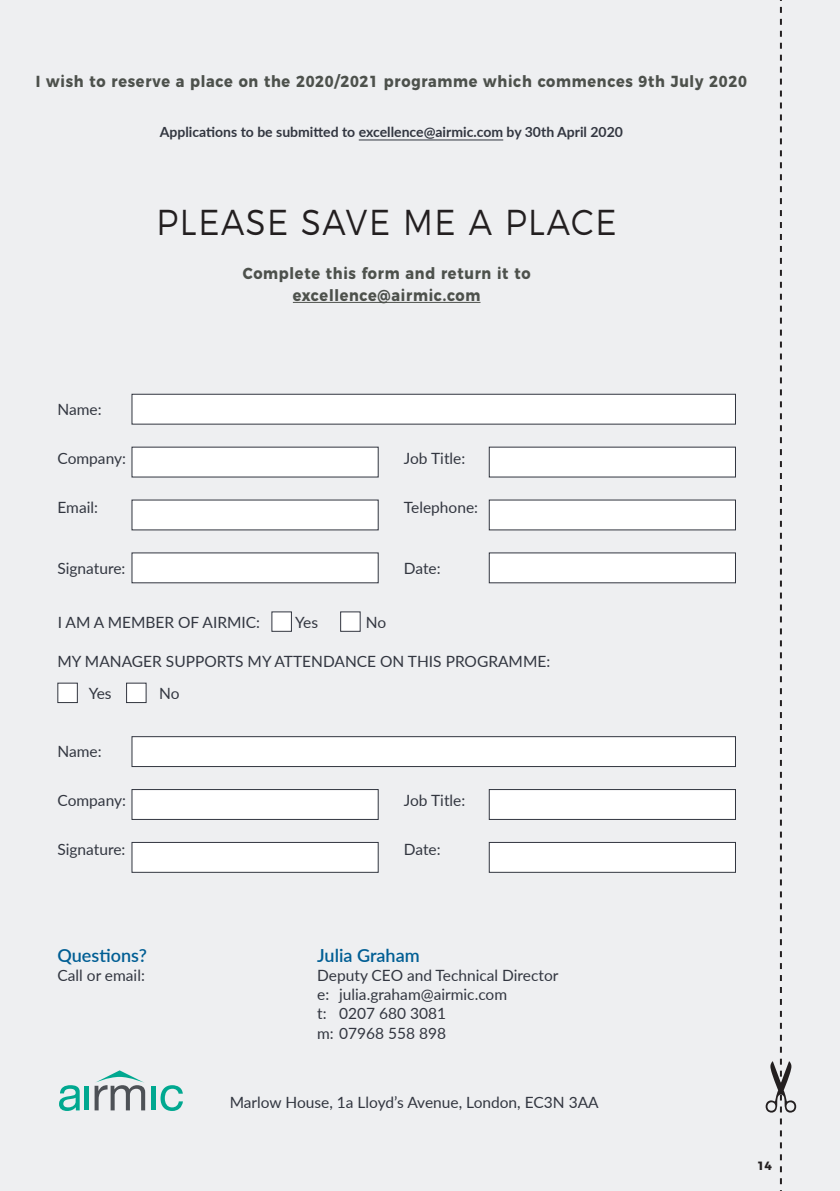
<style>
.page{position:relative;width:840px;height:1191px;background:#fff}
.page>*{position:absolute;margin:0;border:0;box-sizing:border-box;transform-origin:0 0}
._7__Headline{font:300 36px "Montserrat";letter-spacing:.05em;color:#231f20;scale:.9 1}
.t1{font:600 18px "Lato";color:#005e94}
.t2{font:700 16px "Montserrat";letter-spacing:.05em;color:#4d514c;scale:.9 1}
.t3{font:15.6px/32px "Lato";color:#323640}
._5a__Body_copy_-_ind{font:700 14px "Lato";color:#323640}
.t4{font:700 12px "Montserrat";color:#231f20}
</style>
<div class="page">
<div style="left:0;top:0;width:839px;height:1191px;background:#eeeff1"></div>
<hr style="left:293px;top:302px;width:187px;height:1px;background:#4d514c">
<div style="left:57px;top:683px;width:21px;height:20px;background:#fff;border:1px solid #323640"></div>
<div style="left:126px;top:683px;width:20px;height:20px;background:#fff;border:1px solid #323640"></div>
<div style="left:132px;top:394px;width:603px;height:30px;background:#fff;border:1px solid #323640"></div>
<div style="left:132px;top:736px;width:603px;height:31px;background:#fff;border:1px solid #323640"></div>
<div style="left:132px;top:447px;width:246px;height:30px;background:#fff"></div>
<div style="left:132px;top:789px;width:246px;height:30px;background:#fff;border:1px solid #323640"></div>
<div style="left:488px;top:447px;width:247px;height:30px;background:#fff"></div>
<div style="left:488px;top:789px;width:247px;height:30px;background:#fff;border:1px solid #323640"></div>
<div style="left:132px;top:500px;width:246px;height:30px;background:#fff"></div>
<div style="left:132px;top:842px;width:246px;height:30px;background:#fff;border:1px solid #323640"></div>
<div style="left:488px;top:500px;width:247px;height:30px;background:#fff"></div>
<div style="left:488px;top:842px;width:247px;height:30px;background:#fff;border:1px solid #323640"></div>
<div style="left:132px;top:552px;width:246px;height:31px;background:#fff"></div>
<div style="left:488px;top:552px;width:247px;height:31px;background:#fff"></div>
<hr style="left:358px;top:140px;width:145px;height:1px;background:#323640">
<div style="left:271px;top:611px;width:20px;height:20px;background:#fff"></div>
<div style="left:340px;top:611px;width:20px;height:20px;background:#fff"></div>
<svg style="left:94px;top:1070px;width:51px;height:40px"></svg>
<svg style="left:59px;top:1085px;width:29px;height:26px"></svg>
<svg style="left:151px;top:1085px;width:32px;height:26px"></svg>
<svg style="left:765px;top:0;width:30px;height:1191px"></svg>
<p class="t2" style="left:36px;top:68px;width:791px">I wish to reserve a place on the 2020/2021 programme which commences 9th July 2020</p>
<p class="_5a__Body_copy_-_ind" style="left:160px;top:121px;width:464px">Applications to be submitted to excellence@airmic.com by 30th April 2020</p>
<p class="_7__Headline" style="left:156px;top:194px;width:512px">PLEASE SAVE ME A PLACE</p>
<p class="t2" style="left:243px;top:260px;width:321px">Complete this form and return it to</p>
<p class="t2" style="left:293px;top:282px;width:210px">excellence@airmic.com</p>
<p class="t3" style="left:57px;top:393px;width:46px">Name:</p>
<p class="t3" style="left:57px;top:442px;width:70px">Company:</p>
<p class="t3" style="left:403px;top:442px;width:63px">Job Title:</p>
<p class="t3" style="left:57px;top:491px;width:42px">Email:</p>
<p class="t3" style="left:403px;top:491px;width:76px">Telephone:</p>
<p class="t3" style="left:57px;top:551px;width:69px">Signature:</p>
<p class="t3" style="left:403px;top:551px;width:38px">Date:</p>
<p class="t3" style="left:58px;top:606px;width:204px">I AM A MEMBER OF AIRMIC:</p>
<p class="t3" style="left:295px;top:606px;width:24px">Yes</p>
<p class="t3" style="left:365px;top:606px;width:22px">No</p>
<p class="t3" style="left:89px;top:644px;width:463px;text-indent:-31px">MY MANAGER SUPPORTS MY ATTENDANCE ON THIS PROGRAMME:<br>Yes</p>
<p class="t3" style="left:159px;top:676px;width:22px">No</p>
<p class="t3" style="left:57px;top:734px;width:46px">Name:</p>
<p class="t3" style="left:57px;top:783px;width:70px">Company:</p>
<p class="t3" style="left:403px;top:783px;width:63px">Job Title:</p>
<p class="t3" style="left:57px;top:832px;width:69px">Signature:</p>
<p class="t3" style="left:403px;top:832px;width:38px">Date:</p>
<p class="t1" style="left:57px;top:942px;width:91px">Questions?</p>
<p class="t3" style="left:57px;top:959px;width:89px">Call or email:</p>
<p class="t1" style="left:317px;top:942px;width:104px">Julia Graham</p>
<p class="t3" style="left:317px;top:965px;width:243px;line-height:19px">Deputy CEO and Technical Director e: julia.graham@airmic.com</p>
<p class="t3" style="left:317px;top:997px;width:130px">t: 0207 680 3081</p>
<p class="t3" style="left:317px;top:1016px;width:130px">m: 07968 558 898</p>
<p class="t3" style="left:230px;top:1085px;width:370px">Marlow House, 1a Lloyd’s Avenue, London, EC3N 3AA</p>
<p class="t4" style="left:756px;top:1156px;width:16px">14</p>
</div>
